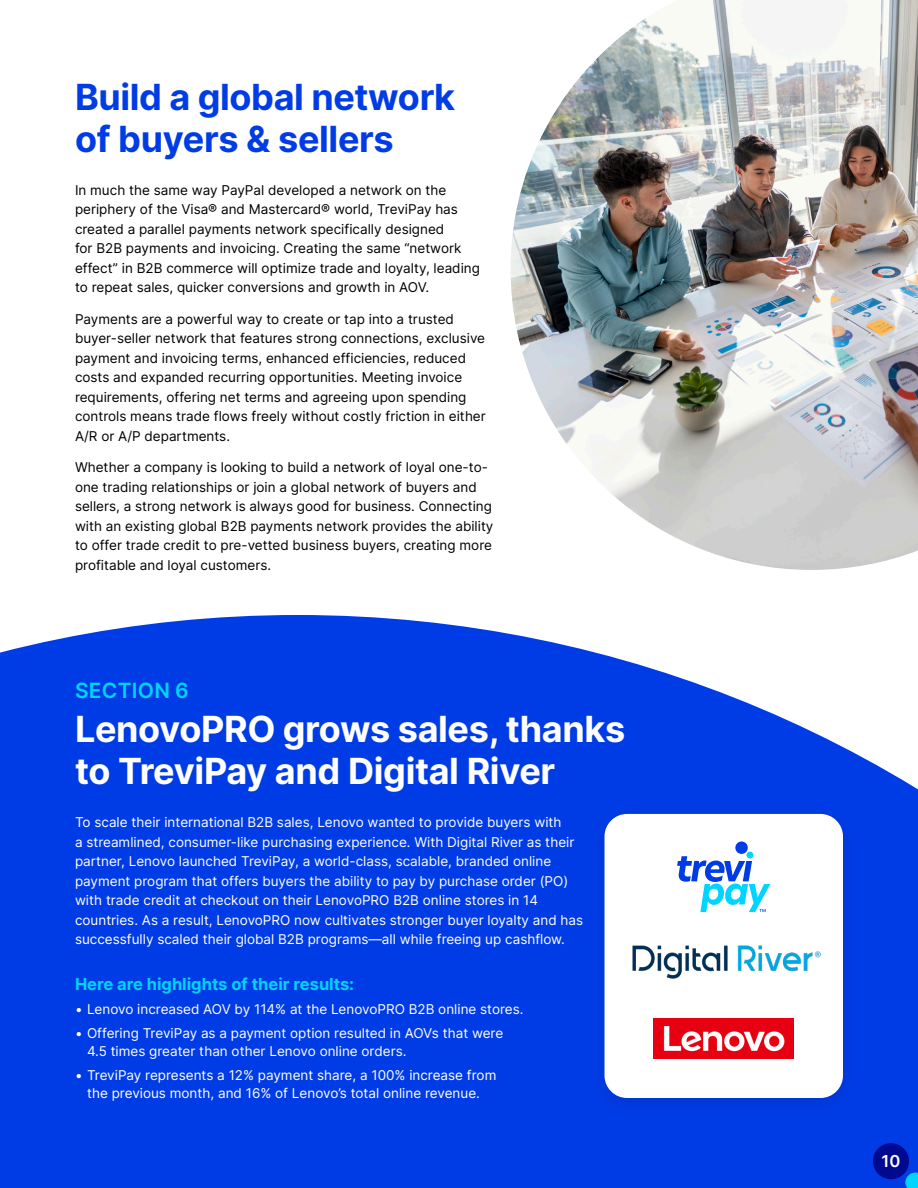
<style>
.page{position:relative;width:918px;height:1188px;background:#fff}
.page>*{position:absolute;margin:0;border:0;box-sizing:border-box;transform-origin:0 0}
.t1{font:700 36px/42px "Inter";letter-spacing:-.01em;color:#fff}
.t2{font:700 36px/42px "Inter";letter-spacing:-.01em;color:#003ce6}
.t3{font:600 21px "Inter";letter-spacing:.01em;color:#00d4ff}
.t4{font:700 16.5px "Inter";color:#00d4ff}
.t5{font:600 16.5px "Inter";color:#fff}
.t6{font:13.5px/19.5px "Inter";color:#000}
.t7{font:13.5px/19.5px "Inter";color:#fff}
</style>
<div class="page">
<svg style="left:0;top:615px;width:918px;height:573px;background:#164de8"></svg>
<div style="left:588px;top:802px;width:272px;height:317px;background:#003be3"></div>
<div style="left:604px;top:814px;width:239px;height:284px;background:#fff;border-radius:22px"></div>
<svg style="left:873px;top:1143px;width:45px;height:45px;background:#002fbc"></svg>
<img style="left:511px;top:0;width:407px;height:570px">
<img style="left:654px;top:1018px;width:140px;height:41px">
<img style="left:633px;top:946px;width:188px;height:33px">
<svg style="left:677px;top:841px;width:93px;height:71px"></svg>
<p class="t2" style="left:75px;top:75px;width:382px">Build a global network of buyers &amp; sellers</p>
<p class="t6" style="left:75px;top:180px;width:406px">In much the same way PayPal developed a network on the periphery of the Visa® and Mastercard® world, TreviPay has created a parallel payments network specifically designed<br>for B2B payments and invoicing. Creating the same “network effect” in B2B commerce will optimize trade and loyalty, leading to repeat sales, quicker conversions and growth in AOV.</p>
<p class="t6" style="left:75px;top:309px;width:412px">Payments are a powerful way to create or tap into a trusted buyer-seller network that features strong connections, exclusive payment and invoicing terms, enhanced efficiencies, reduced costs and expanded recurring opportunities. Meeting invoice requirements, offering net terms and agreeing upon spending controls means trade flows freely without costly friction in either A/R or A/P departments.</p>
<p class="t6" style="left:75px;top:457px;width:420px">Whether a company is looking to build a network of loyal one-to&shy;one trading relationships or join a global network of buyers and sellers, a strong network is always good for business. Connecting with an existing global B2B payments network provides the ability to offer trade credit to pre-vetted business buyers, creating more profitable and loyal customers.</p>
<p class="t3" style="left:75px;top:675px;width:115px">SECTION 6</p>
<p class="t1" style="left:75px;top:707px;width:552px">LenovoPRO grows sales, thanks to TreviPay and Digital River</p>
<p class="t7" style="left:75px;top:812px;width:510px">To scale their international B2B sales, Lenovo wanted to provide buyers with<br>a streamlined, consumer-like purchasing experience. With Digital River as their partner, Lenovo launched TreviPay, a world-class, scalable, branded online payment program that offers buyers the ability to pay by purchase order (PO) with trade credit at checkout on their LenovoPRO B2B online stores in 14 countries. As a result, LenovoPRO now cultivates stronger buyer loyalty and has successfully scaled their global B2B programs—all while freeing up cashflow.</p>
<p class="t4" style="left:75px;top:972px;width:281px">Here are highlights of their results:</p>
<p class="t7" style="left:75px;top:999px;width:450px">• Lenovo increased AOV by 114% at the LenovoPRO B2B online stores.</p>
<p class="t7" style="left:87px;top:1024px;width:418px;line-height:18px;text-indent:-12px">• Offering TreviPay as a payment option resulted in AOVs that were<br>4.5 times greater than other Lenovo online orders.</p>
<p class="t7" style="left:75px;top:1066px;width:423px;line-height:18px;text-align:center">• TreviPay represents a 12% payment share, a 100% increase from the previous month, and 16% of Lenovo’s total online revenue.</p>
<p class="t5" style="left:882px;top:1149px;width:20px">10</p>
</div>
